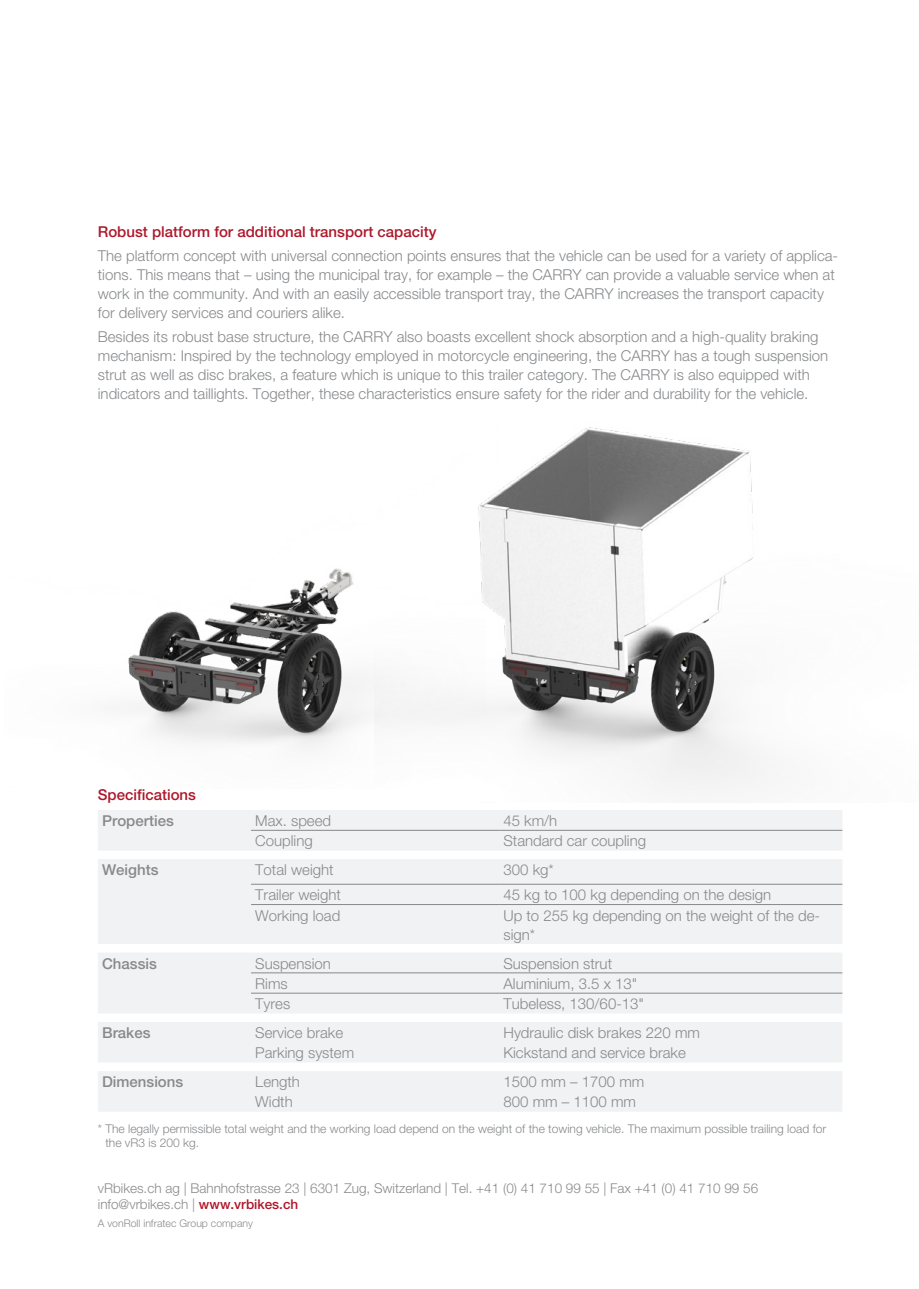
<style>
.page{position:relative;width:919px;height:1289px;background:#fff}
.page>*{position:absolute;margin:0;border:0;box-sizing:border-box;transform-origin:0 0}
.t1{font:300 15px/19.2px "Helvetica Neue";color:#87898c}
.t2{font:500 15px "Helvetica Neue";color:#ae172b}
.t3{font:500 15px "Helvetica Neue";color:#87898c}
.t4{font:300 13.5px/16.2px "Helvetica Neue";color:#8a8a8e}
.t5{font:300 12px/14.4px "Helvetica Neue";color:#87898c}
.t6{font:300 10.5px "Helvetica Neue";color:#8a8a8e}
.s1{font-weight:500;color:#ae172b}
</style>
<div class="page">
<svg style="left:98px;top:810px;width:744px;height:301px;fill:#f1f2f3"></svg>
<hr style="left:251px;top:884px;width:248px;height:1px;background:#87898c">
<hr style="left:499px;top:884px;width:343px;height:1px;background:#87898c">
<hr style="left:251px;top:904px;width:248px;height:1px;background:#87898c">
<hr style="left:499px;top:904px;width:343px;height:1px;background:#87898c">
<hr style="left:251px;top:830px;width:248px;height:1px;background:#87898c">
<hr style="left:499px;top:830px;width:343px;height:1px;background:#87898c">
<hr style="left:251px;top:972px;width:248px;height:1px;background:#87898c">
<hr style="left:499px;top:972px;width:343px;height:1px;background:#87898c">
<hr style="left:251px;top:992px;width:248px;height:1px;background:#87898c">
<hr style="left:499px;top:992px;width:343px;height:1px;background:#87898c">
<img style="left:128px;top:568px;width:240px;height:181px">
<img style="left:374px;top:427px;width:392px;height:363px">
<p class="t2" style="left:98px;top:223px;width:340px">Robust platform for additional transport capacity</p>
<p class="t1" style="left:98px;top:245px;width:741px">The platform concept with universal connection points ensures that the vehicle can be used for a variety of applica&shy;tions. This means that – using the municipal tray, for example – the CARRY can provide a valuable service when at work in the community. And with an easily accessible transport tray, the CARRY increases the transport capacity for delivery services and couriers alike.</p>
<p class="t1" style="left:98px;top:326px;width:731px">Besides its robust base structure, the CARRY also boasts excellent shock absorption and a high-quality braking mechanism: Inspired by the technology employed in motorcycle engineering, the CARRY has a tough suspension strut as well as disc brakes, a feature which is unique to this trailer category. The CARRY is also equipped with indicators and taillights. Together, these characteristics ensure safety for the rider and durability for the vehicle.</p>
<p class="t2" style="left:98px;top:785px;width:100px">Specifications</p>
<p class="t3" style="left:102px;top:811px;width:73px">Properties</p>
<p class="t1" style="left:255px;top:810px;width:77px">Max. speed</p>
<p class="t1" style="left:503px;top:810px;width:55px">45 km/h</p>
<p class="t1" style="left:255px;top:831px;width:59px">Coupling</p>
<p class="t1" style="left:503px;top:831px;width:144px">Standard car coupling</p>
<p class="t3" style="left:102px;top:860px;width:58px">Weights</p>
<p class="t1" style="left:255px;top:860px;width:80px">Total weight</p>
<p class="t1" style="left:503px;top:860px;width:52px">300 kg*</p>
<p class="t1" style="left:255px;top:885px;width:87px">Trailer weight</p>
<p class="t1" style="left:503px;top:885px;width:269px">45 kg to 100 kg depending on the design</p>
<p class="t1" style="left:255px;top:905px;width:87px">Working load</p>
<p class="t1" style="left:503px;top:905px;width:318px">Up to 255 kg depending on the weight of the de&shy;sign*</p>
<p class="t3" style="left:102px;top:954px;width:56px">Chassis</p>
<p class="t1" style="left:255px;top:953px;width:77px">Suspension</p>
<p class="t1" style="left:503px;top:953px;width:110px">Suspension strut</p>
<p class="t1" style="left:255px;top:973px;width:34px">Rims</p>
<p class="t1" style="left:503px;top:973px;width:135px">Aluminium, 3.5 x 13"</p>
<p class="t1" style="left:255px;top:993px;width:37px">Tyres</p>
<p class="t1" style="left:503px;top:993px;width:142px">Tubeless, 130/60-13"</p>
<p class="t3" style="left:102px;top:1023px;width:50px">Brakes</p>
<p class="t1" style="left:255px;top:1022px;width:89px">Service brake</p>
<p class="t1" style="left:503px;top:1022px;width:198px">Hydraulic disk brakes 220 mm</p>
<p class="t1" style="left:255px;top:1043px;width:100px">Parking system</p>
<p class="t1" style="left:503px;top:1043px;width:184px">Kickstand and service brake</p>
<p class="t3" style="left:102px;top:1072px;width:83px">Dimensions</p>
<p class="t1" style="left:255px;top:1071px;width:46px">Length</p>
<p class="t1" style="left:503px;top:1071px;width:142px">1500 mm – 1700 mm</p>
<p class="t1" style="left:255px;top:1092px;width:39px">Width</p>
<p class="t1" style="left:503px;top:1092px;width:134px">800 mm – 1100 mm</p>
<p class="t5" style="left:105px;top:1121px;width:722px;text-indent:-8px">* The legally permissible total weight and the working load depend on the weight of the towing vehicle. The maximum possible trailing load for the vR3 is 200 kg.</p>
<p class="t4" style="left:98px;top:1179px;width:662px">vRbikes.ch ag | Bahnhofstrasse 23 | 6301 Zug, Switzerland | Tel. +41 (0) 41 710 99 55 | Fax +41 (0) 41 710 99 56 info@vrbikes.ch | <span class="s1">www.vrbikes.ch</span></p>
<p class="t6" style="left:98px;top:1216px;width:157px">A vonRoll infratec Group company</p>
</div>
